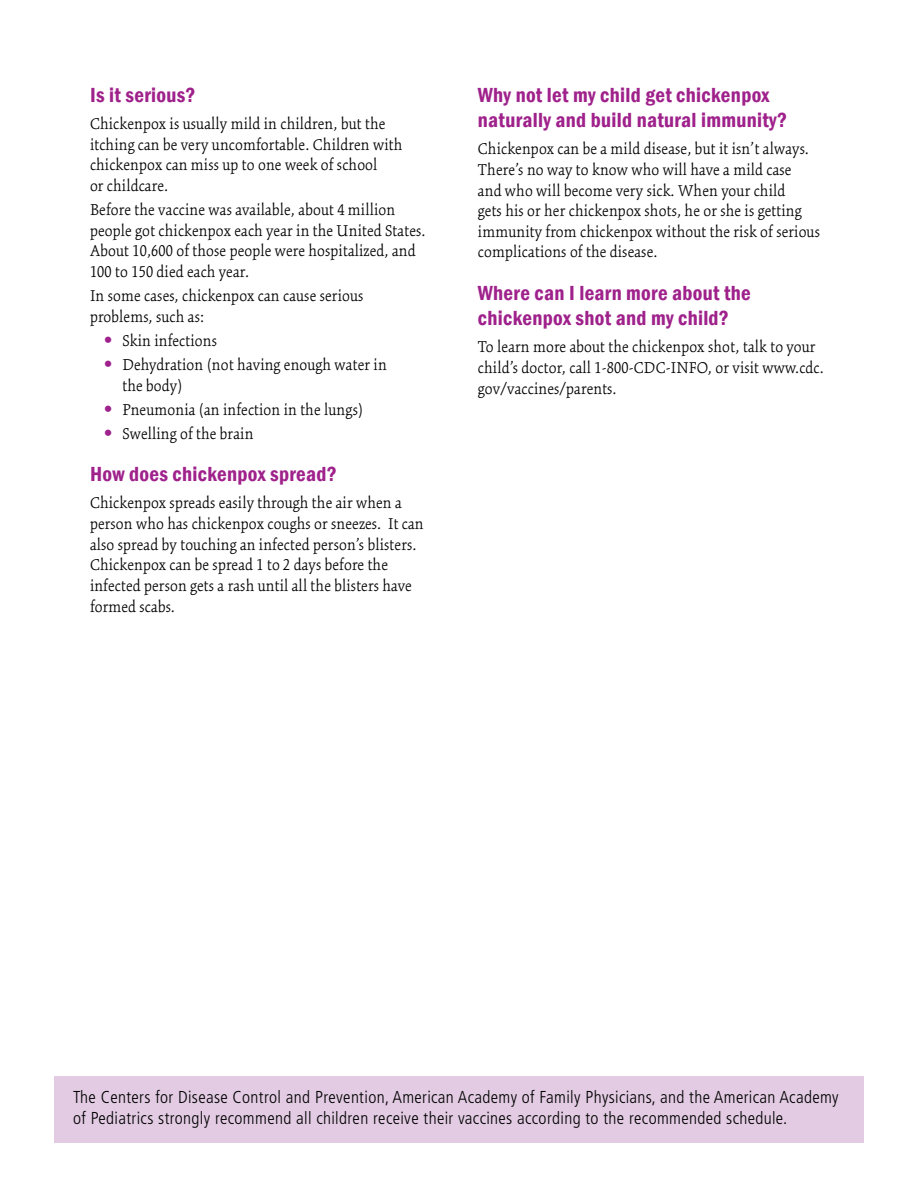
<style>
.page{position:relative;width:918px;height:1188px;background:#fff}
.page>*{position:absolute;margin:0;border:0;box-sizing:border-box;transform-origin:0 0}
.t1{font:600 condensed 21px/25.2px "Franklin Gothic";letter-spacing:.015em;color:#9f218b}
.Body{font:300 17.25px/20.7px "Kinesis Std";letter-spacing:.01em;color:#000}
.t2{font:300 condensed 17.25px/21px "Frutiger LT Std";letter-spacing:.02em;color:#000}
.s1{font-family:"Myriad Pro";font-weight:700;font-size:24px;color:#9f218b}
</style>
<div class="page">
<div style="left:54px;top:1077px;width:810px;height:66px;background:#e3cce3"></div>
<h2 class="t1" style="left:90px;top:82px;width:107px">Is it serious?</h2>
<p class="Body" style="left:90px;top:113px;width:314px">Chickenpox is usually mild in children, but the itching can be very uncomfortable. Children with chickenpox can miss up to one week of school<br>or childcare.</p>
<p class="Body" style="left:90px;top:199px;width:337px">Before the vaccine was available, about 4 million people got chickenpox each year in the United States.<br>About 10,600 of those people were hospitalized, and 100 to 150 died each year.</p>
<p class="Body" style="left:90px;top:285px;width:275px">In some cases, chickenpox can cause serious problems, such as:</p>
<p class="Body" style="left:104px;top:330px;width:114px"><span class="s1">•</span> Skin infections</p>
<p class="Body" style="left:122px;top:354px;width:266px;text-indent:-18px"><span class="s1">•</span> Dehydration (not having enough water in the body)</p>
<p class="Body" style="left:104px;top:399px;width:261px"><span class="s1">•</span> Pneumonia (an infection in the lungs)</p>
<p class="Body" style="left:104px;top:423px;width:151px"><span class="s1">•</span> Swelling of the brain</p>
<h2 class="t1" style="left:90px;top:461px;width:248px">How does chickenpox spread?</h2>
<p class="Body" style="left:90px;top:493px;width:335px">Chickenpox spreads easily through the air when a person who has chickenpox coughs or sneezes. It can also spread by touching an infected person’s blisters.<br>Chickenpox can be spread 1 to 2 days before the infected person gets a rash until all the blisters have formed scabs.</p>
<h2 class="t1" style="left:478px;top:82px;width:311px">Why not let my child get chickenpox naturally and build natural immunity?</h2>
<p class="Body" style="left:478px;top:139px;width:344px">Chickenpox can be a mild disease, but it isn’t always.<br>There’s no way to know who will have a mild case<br>and who will become very sick. When your child<br>gets his or her chickenpox shots, he or she is getting immunity from chickenpox without the risk of serious complications of the disease.</p>
<h2 class="t1" style="left:478px;top:280px;width:274px">Where can I learn more about the chickenpox shot and my child?</h2>
<p class="Body" style="left:478px;top:336px;width:348px">To learn more about the chickenpox shot, talk to your child’s doctor, call 1-800-CDC-INFO, or visit www.cdc.</p>
<p class="Body" style="left:478px;top:378px;width:140px">gov/vaccines/parents.</p>
<p class="t2" style="left:73px;top:1087px;width:767px">The Centers for Disease Control and Prevention, American Academy of Family Physicians, and the American Academy of Pediatrics strongly recommend all children receive their vaccines according to the recommended schedule.</p>
</div>
